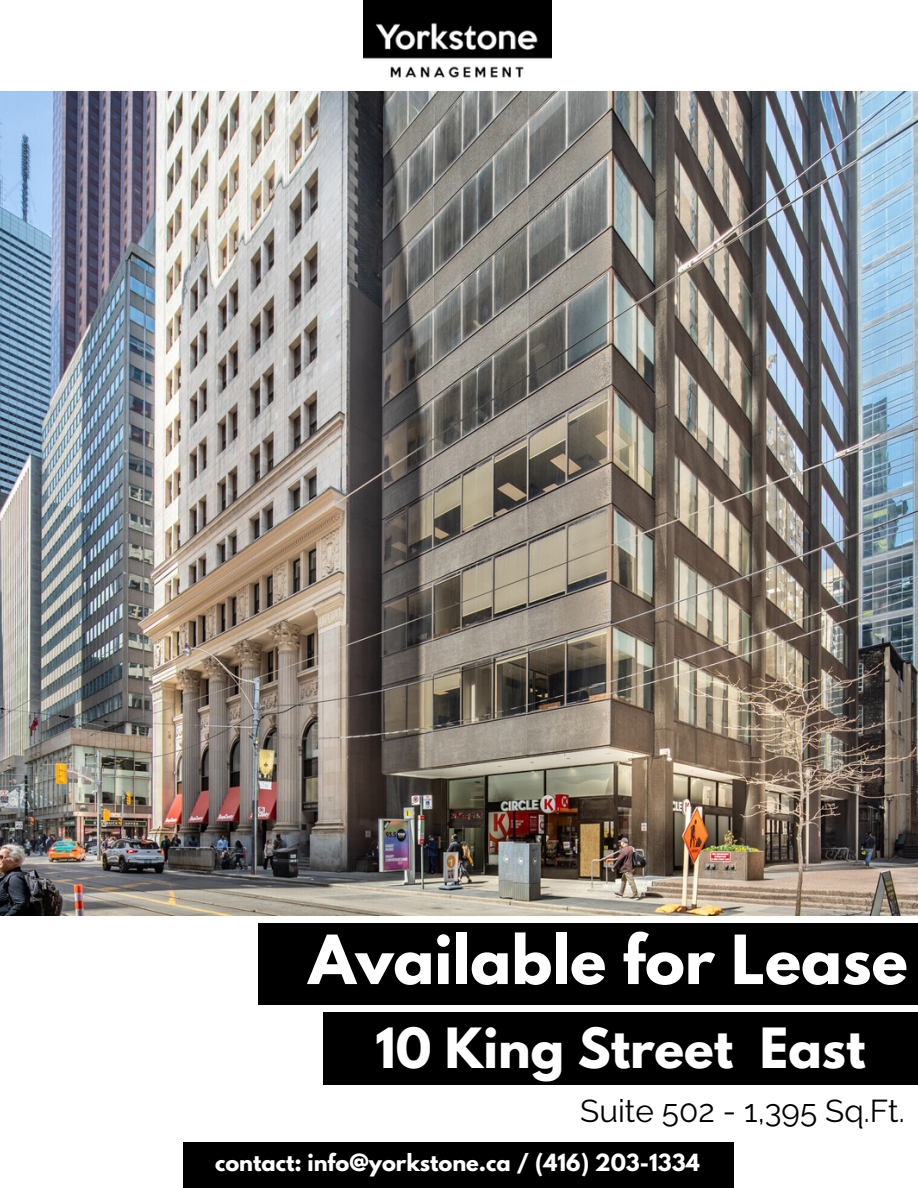
<style>
.page{position:relative;width:918px;height:1188px;background:#fff}
.page>*{position:absolute;margin:0;border:0;box-sizing:border-box;transform-origin:0 0}
.t1{font:700 60px "League Spartan";color:#fff}
.t2{font:700 49.05px "League Spartan";color:#fff}
.t3{font:31.5px "Raleway";color:#000}
.t4{font:700 21px "League Spartan";color:#fff}
</style>
<div class="page">
<img style="left:363px;top:0;width:188px;height:92px">
<div style="left:259px;top:923px;width:659px;height:82px;background:#000"></div>
<div style="left:323px;top:1013px;width:595px;height:72px;background:#000"></div>
<div style="left:184px;top:1142px;width:550px;height:46px;background:#000"></div>
<img style="left:0;top:92px;width:918px;height:823px">
<p class="t1" style="left:309px;top:930px;width:601px">Available for Lease</p>
<h1 class="t2" style="left:375px;top:1024px;width:492px">10 King Street East</h1>
<h3 class="t3" style="left:580px;top:1092px;width:326px">Suite 502 - 1,395 Sq.Ft.</h3>
<p class="t4" style="left:215px;top:1152px;width:486px">contact: info@yorkstone.ca / (416) 203-1334</p>
</div>
